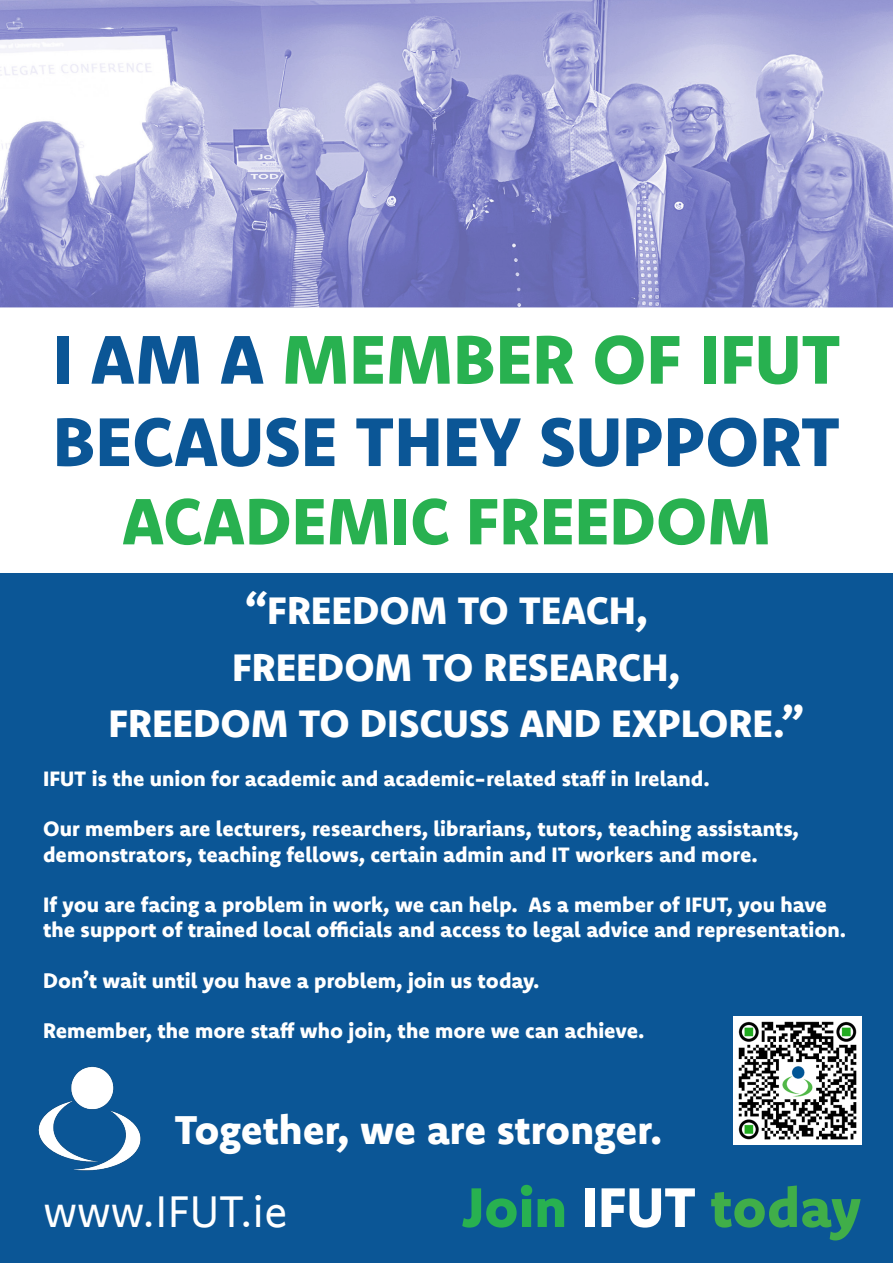
<style>
.page{position:relative;width:893px;height:1263px;background:#fff}
.page>*{position:absolute;margin:0;border:0;box-sizing:border-box;transform-origin:0 0}
.t1{font:800 68.7px "Komet";color:#0b5696}
.t2{font:800 68.7px "Komet";color:#28b150}
.t3{font:800 65.25px "Komet";color:#28b150}
.t4{font:800 55.65px "Komet";color:#40ae49}
.t5{font:44.55px "Komet";color:#fff}
.t6{font:800 40.5px "Komet";color:#fff}
.t7{font:800 38.55px "Komet";color:#fff}
.t8{font:800 21px/25.2px "Komet";color:#fff}
.s1{color:#0b5696}
.s2{color:#28b150}
.s3{color:#fff}
</style>
<div class="page">
<div style="left:0;top:573px;width:893px;height:690px;background:#0b5696"></div>
<img style="left:0;top:0;width:893px;height:307px">
<img style="left:38px;top:1066px;width:103px;height:105px">
<img style="left:733px;top:1016px;width:128px;height:128px">
<p class="t2" style="left:52px;top:315px;width:790px"><span class="s1">I AM A</span> MEMBER OF IFUT</p>
<p class="t1" style="left:53px;top:397px;width:789px">BECAUSE THEY SUPPORT</p>
<p class="t3" style="left:122px;top:479px;width:651px">ACADEMIC FREEDOM</p>
<p class="t7" style="left:245px;top:586px;width:405px">“FREEDOM TO TEACH,</p>
<p class="t7" style="left:232px;top:642px;width:450px">FREEDOM TO RESEARCH,</p>
<p class="t7" style="left:108px;top:698px;width:697px">FREEDOM TO DISCUSS AND EXPLORE.”</p>
<p class="t8" style="left:43px;top:765px;width:668px">IFUT is the union for academic and academic-related staff in Ireland.</p>
<p class="t8" style="left:43px;top:816px;width:757px">Our members are lecturers, researchers, librarians, tutors, teaching assistants, demonstrators, teaching fellows, certain admin and IT workers and more.</p>
<p class="t8" style="left:43px;top:891px;width:805px">If you are facing a problem in work, we can help. As a member of IFUT, you have the support of trained local officials and access to legal advice and representation.</p>
<p class="t8" style="left:43px;top:967px;width:498px">Don’t wait until you have a problem, join us today.</p>
<p class="t8" style="left:43px;top:1017px;width:603px">Remember, the more staff who join, the more we can achieve.</p>
<p class="t6" style="left:175px;top:1104px;width:489px">Together, we are stronger.</p>
<p class="t5" style="left:43px;top:1182px;width:247px">www.IFUT.ie</p>
<p class="t4" style="left:462px;top:1171px;width:401px"><span class="s2">Join</span> <span class="s3">IFUT</span> today</p>
</div>
